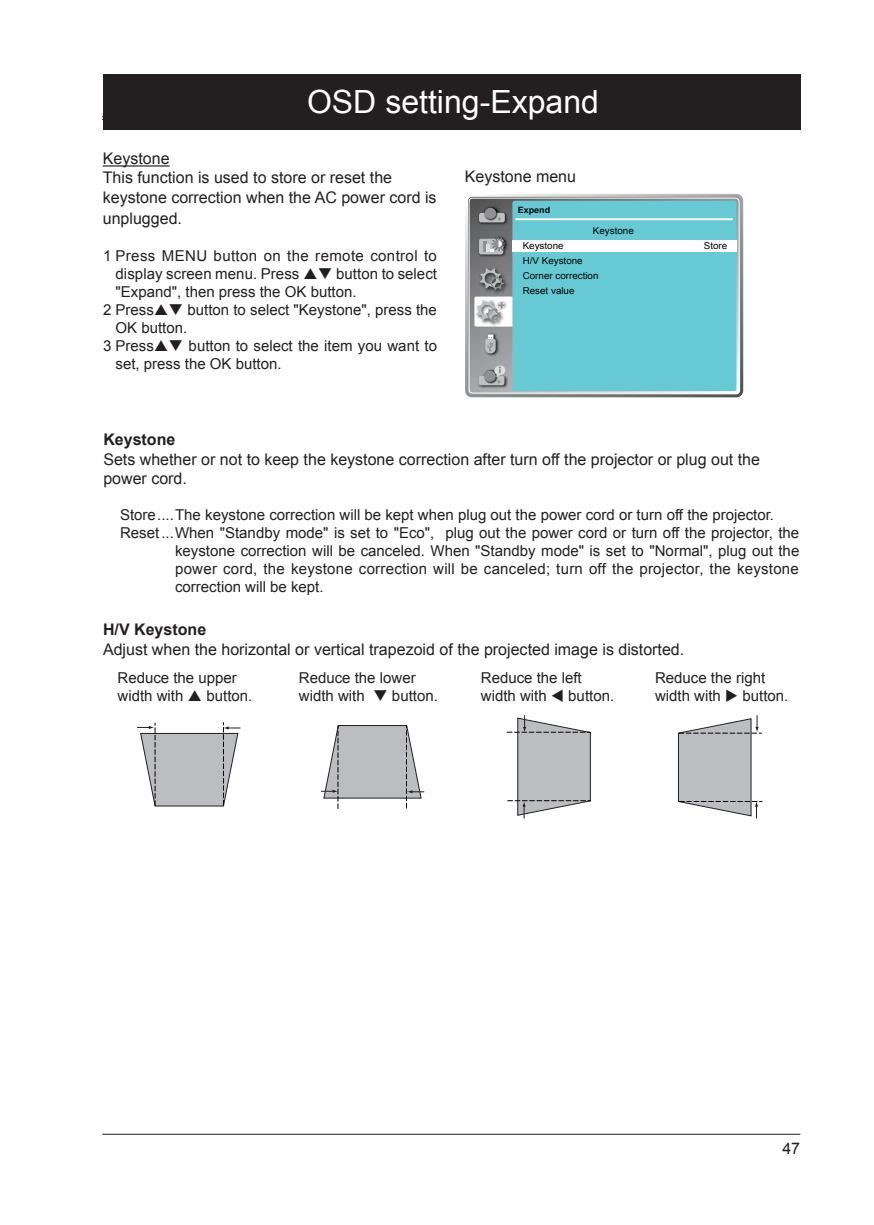
<style>
.page{position:relative;width:874px;height:1225px;background:#fff}
.page>*{position:absolute;margin:0;border:0;box-sizing:border-box;transform-origin:0 0}
.t1{font:32px "Arial";color:#fff}
.t2{font:16px/19.8px "Arial";color:#231f20}
.t3{font:700 16px "Arial";color:#231f20}
.t4{font:15px/18px "Arial";color:#231f20}
.t5{font:15px "Arial";letter-spacing:.025em;color:#231f20}
.t6{font:9.4px/15px "Arial";color:#030303}
.t7{font:700 8.6px "Arial";color:#030303}
</style>
<div class="page">
<hr style="left:102px;top:119px;width:697px;height:1px;background:#031612">
<hr style="left:102px;top:116px;width:697px;height:1px;background:#031612">
<hr style="left:102px;top:1133px;width:698px;height:1px;background:#231f20">
<div style="left:103px;top:74px;width:697px;height:55px;background:#231f20"></div>
<hr style="left:103px;top:165px;width:66px;height:2px;background:#231f20">
<div style="left:465px;top:194px;width:277px;height:203px;border:3px solid #fff;border-radius:5px"></div>
<svg style="left:468px;top:198px;width:271px;height:195px;background:#999c9e"></svg>
<div style="left:474px;top:296px;width:46px;height:30px;background:#fff;border-radius:2px"></div>
<img style="left:476px;top:205px;width:33px;height:22px">
<div style="left:479px;top:213px;width:25px;height:9px;background:#bec0c3;border-radius:3px"></div>
<img style="left:483px;top:207px;width:15px;height:14px">
<div style="left:484px;top:208px;width:12px;height:11px;background:#919195;border-radius:50%"></div>
<img style="left:476px;top:265px;width:34px;height:31px">
<svg style="left:479px;top:268px;width:24px;height:22px"></svg>
<div style="left:512px;top:201px;width:224px;height:190px;background:#66c9d4;border-radius:2px"></div>
<img style="left:476px;top:367px;width:33px;height:23px">
<div style="left:478px;top:376px;width:26px;height:9px;background:#bec0c3;border-radius:3px"></div>
<img style="left:483px;top:369px;width:11px;height:15px">
<div style="left:484px;top:370px;width:11px;height:12px;background:#919195;border-radius:50%"></div>
<svg style="left:493px;top:365px;width:12px;height:18px"></svg>
<img style="left:473px;top:297px;width:33px;height:31px">
<svg style="left:476px;top:300px;width:31px;height:22px"></svg>
<hr style="left:515px;top:218px;width:217px;height:2px;background:#fff">
<img style="left:476px;top:235px;width:34px;height:24px">
<div style="left:478px;top:239px;width:25px;height:15px;background:#bec0c3;border-radius:2px"></div>
<svg style="left:483px;top:237px;width:22px;height:15px"></svg>
<img style="left:483px;top:332px;width:17px;height:26px">
<div style="left:487px;top:334px;width:6px;height:8px;background:#fff"></div>
<div style="left:487px;top:334px;width:6px;height:8px;border:1px solid #919195"></div>
<svg style="left:485px;top:337px;width:10px;height:16px"></svg>
<div style="left:512px;top:240px;width:224px;height:12px;background:#fff"></div>
<svg style="left:137px;top:722px;width:103px;height:84px"></svg>
<svg style="left:321px;top:725px;width:103px;height:83px"></svg>
<div style="left:507px;top:718px;width:87px;height:97px;background:linear-gradient(to bottom,#fff,#fff)"></div>
<svg style="left:507px;top:715px;width:83px;height:103px"></svg>
<svg style="left:677px;top:715px;width:84px;height:103px"></svg>
<h1 class="t1" style="left:307px;top:80px;width:293px">OSD setting-Expand</h1>
<p class="t2" style="left:103px;top:149px;width:335px">Keystone<br>This function is used to store or reset the keystone correction when the AC power cord is unplugged.</p>
<p class="t5" style="left:103px;top:245px;width:335px">1 Press MENU button on the remote control to</p>
<p class="t4" style="left:115px;top:264px;width:323px">display screen menu. Press ❑ button to select</p>
<p class="t4" style="left:115px;top:282px;width:242px">"Expand", then press the OK button.</p>
<p class="t4" style="left:103px;top:300px;width:335px">2 Press ❑ button to select "Keystone", press the</p>
<p class="t4" style="left:115px;top:318px;width:73px">OK button.</p>
<p class="t4" style="left:103px;top:336px;width:335px">3 Press ❑ button to select the item you want to</p>
<p class="t4" style="left:115px;top:354px;width:167px">set, press the OK button.</p>
<p class="t2" style="left:464px;top:167px;width:113px">Keystone menu</p>
<p class="t7" style="left:517px;top:204px;width:34px">Expend</p>
<p class="t6" style="left:592px;top:223px;width:42px">Keystone</p>
<p class="t6" style="left:522px;top:238px;width:77px">Keystone<br>H/V Keystone<br>Corner correction<br>Reset value</p>
<p class="t6" style="left:703px;top:238px;width:25px">Store</p>
<p class="t3" style="left:103px;top:428px;width:74px">Keystone</p>
<p class="t2" style="left:103px;top:450px;width:658px;line-height:19.2px">Sets whether or not to keep the keystone correction after turn off the projector or plug out the power cord.</p>
<p class="t4" style="left:120px;top:506px;width:655px">Store....The keystone correction will be kept when plug out the power cord or turn off the projector.</p>
<p class="t4" style="left:120px;top:524px;width:680px">Reset ...When "Standby mode" is set to "Eco", plug out the power cord or turn off the projector, the</p>
<p class="t4" style="left:175px;top:542px;width:625px">keystone correction will be canceled. When "Standby mode" is set to "Normal", plug out the</p>
<p class="t4" style="left:175px;top:560px;width:625px">power cord, the keystone correction will be canceled; turn off the projector, the keystone</p>
<p class="t4" style="left:175px;top:578px;width:150px">correction will be kept.</p>
<p class="t3" style="left:103px;top:618px;width:105px">H/V Keystone</p>
<p class="t2" style="left:103px;top:639px;width:582px">Adjust when the horizontal or vertical trapezoid of the projected image is distorted.</p>
<p class="t4" style="left:117px;top:669px;width:121px">Reduce the upper width with</p>
<p class="t4" style="left:206px;top:687px;width:47px">button.</p>
<p class="t4" style="left:299px;top:669px;width:140px">Reduce the lower width with ❑ button.</p>
<p class="t4" style="left:480px;top:669px;width:135px">Reduce the left width with ▼ button.</p>
<p class="t4" style="left:654px;top:669px;width:135px">Reduce the right width with ◆ button.</p>
<p class="t2" style="left:782px;top:1138px;width:19px">47</p>
</div>
